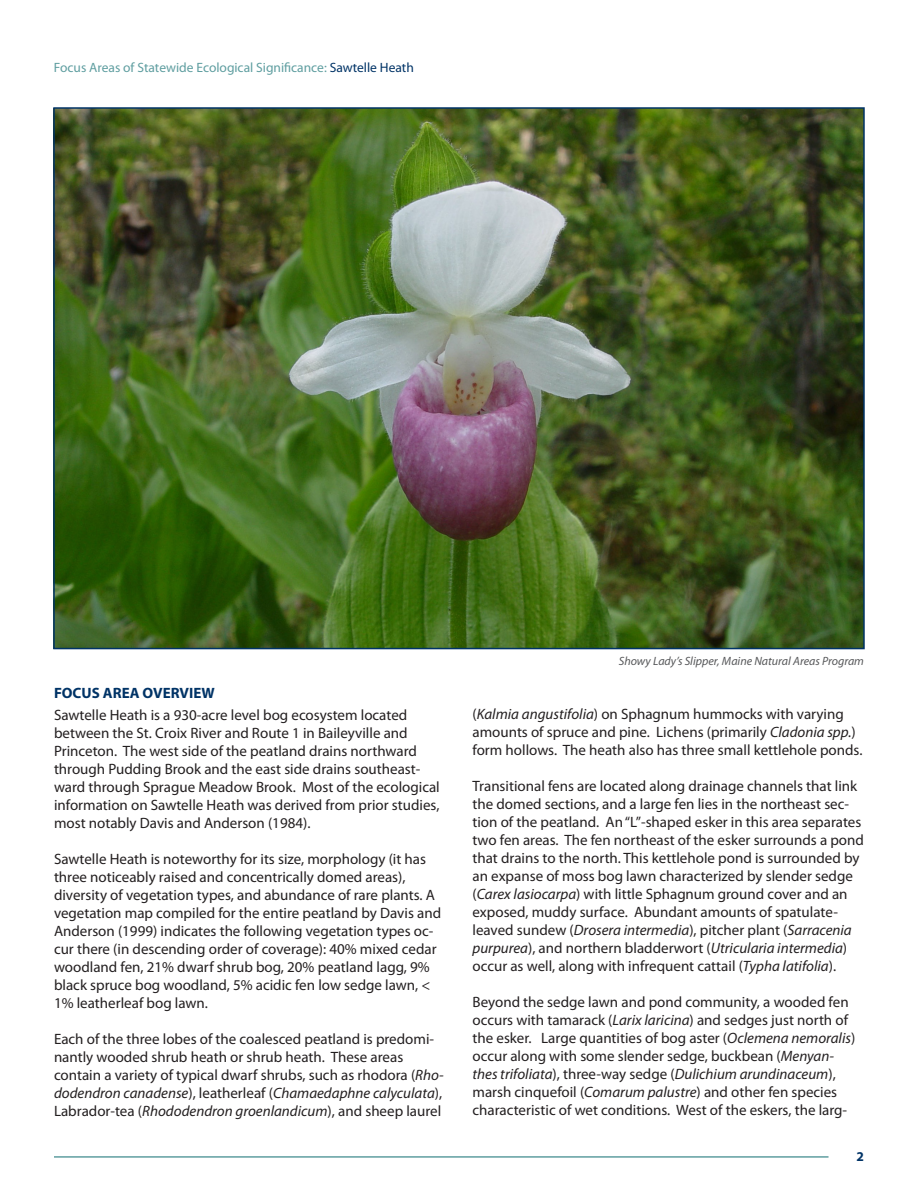
<style>
.page{position:relative;width:918px;height:1188px;background:#fff}
.page>*{position:absolute;margin:0;border:0;box-sizing:border-box;transform-origin:0 0}
.Paragraph{font:15px/18px "Myriad Pro";color:#231f20}
.Heading_1{font:700 15px "Myriad Pro";color:#036}
.t1{font:13.5px "Myriad Pro";color:#5f9ea0}
.t2{font:700 13.5px "Myriad Pro";color:#036}
.Caption_-_Right_Just{font:italic 12px "Myriad Pro";color:#57585a}
.s1{color:#036}
.s2{font-style:italic}
</style>
<div class="page">
<hr style="left:54px;top:1156px;width:775px;height:2px;background:#5f9ea0">
<img style="left:56px;top:110px;width:806px;height:536px">
<p class="t1" style="left:54px;top:59px;width:361px">Focus Areas of Statewide Ecological Significance: <span class="s1">Sawtelle Heath</span></p>
<p class="Heading_1" style="left:54px;top:684px;width:162px">FOCUS AREA OVERVIEW</p>
<p class="Paragraph" style="left:54px;top:705px;width:387px">Sawtelle Heath is a 930-acre level bog ecosystem located between the St. Croix River and Route 1 in Baileyville and Princeton. The west side of the peatland drains northward through Pudding Brook and the east side drains southeast&shy;ward through Sprague Meadow Brook. Most of the ecological information on Sawtelle Heath was derived from prior studies, most notably Davis and Anderson (1984).</p>
<p class="Paragraph" style="left:54px;top:849px;width:389px">Sawtelle Heath is noteworthy for its size, morphology (it has three noticeably raised and concentrically domed areas), diversity of vegetation types, and abundance of rare plants. A vegetation map compiled for the entire peatland by Davis and Anderson (1999) indicates the following vegetation types oc&shy;cur there (in descending order of coverage): 40% mixed cedar woodland fen, 21% dwarf shrub bog, 20% peatland lagg, 9% black spruce bog woodland, 5% acidic fen low sedge lawn, &lt; 1% leatherleaf bog lawn.</p>
<p class="Paragraph" style="left:54px;top:1029px;width:391px">Each of the three lobes of the coalesced peatland is predomi&shy;nantly wooded shrub heath or shrub heath. These areas contain a variety of typical dwarf shrubs, such as rhodora (<span class="s2">Rho&shy;dodendron canadense</span>), leatherleaf (<span class="s2">Chamaedaphne calyculata</span>), Labrador-tea (<span class="s2">Rhododendron groenlandicum</span>), and sheep laurel</p>
<p class="Caption_-_Right_Just" style="left:619px;top:654px;width:247px">Showy Lady’s Slipper, Maine Natural Areas Program</p>
<p class="Paragraph" style="left:472px;top:705px;width:392px">(<span class="s2">Kalmia angustifolia</span>) on Sphagnum hummocks with varying amounts of spruce and pine. Lichens (primarily <span class="s2">Cladonia spp.</span>) form hollows. The heath also has three small kettlehole ponds.</p>
<p class="Paragraph" style="left:473px;top:777px;width:393px">Transitional fens are located along drainage channels that link the domed sections, and a large fen lies in the northeast sec&shy;tion of the peatland. An “L”-shaped esker in this area separates two fen areas. The fen northeast of the esker surrounds a pond that drains to the north. This kettlehole pond is surrounded by an expanse of moss bog lawn characterized by slender sedge (<span class="s2">Carex lasiocarpa</span>) with little Sphagnum ground cover and an exposed, muddy surface. Abundant amounts of spatulate&shy;leaved sundew (<span class="s2">Drosera intermedia</span>), pitcher plant (<span class="s2">Sarracenia purpurea</span>), and northern bladderwort (<span class="s2">Utricularia intermedia</span>) occur as well, along with infrequent cattail (<span class="s2">Typha latifolia</span>).</p>
<p class="Paragraph" style="left:473px;top:993px;width:384px">Beyond the sedge lawn and pond community, a wooded fen occurs with tamarack (<span class="s2">Larix laricina</span>) and sedges just north of the esker. Large quantities of bog aster (<span class="s2">Oclemena nemoralis</span>) occur along with some slender sedge, buckbean (<span class="s2">Menyan&shy;thes trifoliata</span>), three-way sedge (<span class="s2">Dulichium arundinaceum</span>), marsh cinquefoil (<span class="s2">Comarum palustre</span>) and other fen species characteristic of wet conditions. West of the eskers, the larg-</p>
<p class="t2" style="left:857px;top:1148px;width:9px">2</p>
</div>
